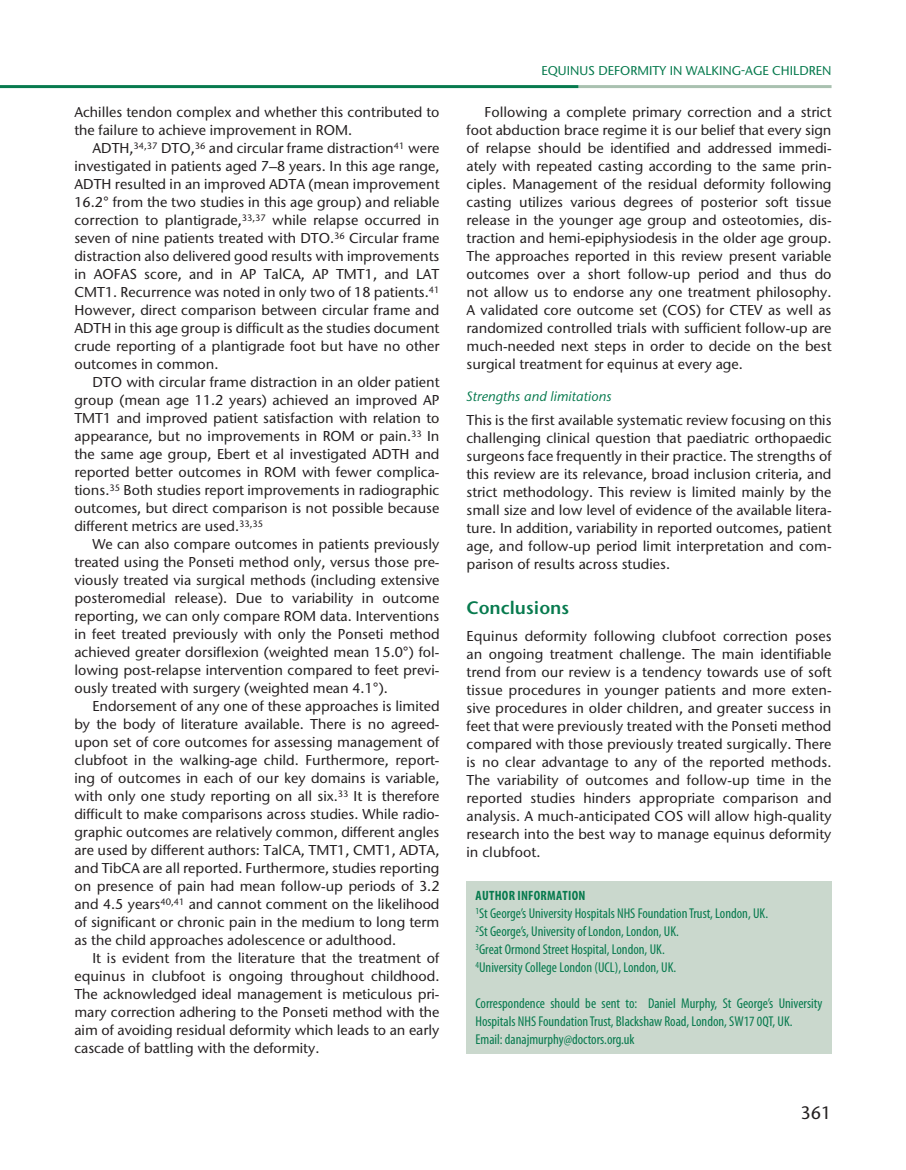
<style>
.page{position:relative;width:906px;height:1170px;background:#fff}
.page>*{position:absolute;margin:0;border:0;box-sizing:border-box;transform-origin:0 0}
.t1{font:600 18px "Stone Sans ITC Pro";color:#077a4e}
.t2{font:500 18px "Stone Sans ITC Pro";color:#231f20}
.t3{font:500 14.25px/18px "Stone Sans ITC Pro";color:#231f20;text-align:justify}
.t4{font:condensed 14.25px/18px "Myriad Pro";color:#077a4e}
.t5{font:italic 500 13.5px "Stone Sans ITC Pro";color:#077a4e}
.t6{font:700 condensed 13.5px "Myriad Pro";letter-spacing:.02em;color:#077a4e}
.t7{font:500 12.75px "Stone Sans ITC Pro";color:#077a4e}
</style>
<div class="page">
<hr style="left:578px;top:85px;width:253px;height:3px;background:#a9c1b0">
<hr style="left:0;top:85px;width:578px;height:3px;background:#077a4e">
<div style="left:466px;top:881px;width:365px;height:172px;background:#cad8cd"></div>
<p class="t3" style="left:74px;top:103px;width:366px">Achilles tendon complex and whether this contributed to the failure to achieve improvement in ROM.</p>
<p class="t3" style="left:74px;top:139px;width:366px;text-indent:18px">ADTH,<sup>34,37</sup> DTO,<sup>36</sup> and circular frame distraction<sup>41</sup> were investigated in patients aged 7–8 years. In this age range, ADTH resulted in an improved ADTA (mean improvement 16.2° from the two studies in this age group) and reliable correction to plantigrade,<sup>33,37</sup> while relapse occurred in seven of nine patients treated with DTO.<sup>36</sup> Circular frame distraction also delivered good results with improvements in AOFAS score, and in AP TalCA, AP TMT1, and LAT CMT1. Recurrence was noted in only two of 18 patients.<sup>41<br></sup>However, direct comparison between circular frame and ADTH in this age group is difficult as the studies document crude reporting of a plantigrade foot but have no other outcomes in common.</p>
<p class="t3" style="left:74px;top:373px;width:366px;text-indent:18px">DTO with circular frame distraction in an older patient group (mean age 11.2 years) achieved an improved AP TMT1 and improved patient satisfaction with relation to appearance, but no improvements in ROM or pain.<sup>33</sup> In the same age group, Ebert et al investigated ADTH and reported better outcomes in ROM with fewer complica&shy;tions.<sup>35</sup> Both studies report improvements in radiographic outcomes, but direct comparison is not possible because different metrics are used.<sup>33,35</sup></p>
<p class="t3" style="left:74px;top:535px;width:366px;text-indent:18px">We can also compare outcomes in patients previously treated using the Ponseti method only, versus those pre&shy;viously treated via surgical methods (including extensive posteromedial release). Due to variability in outcome reporting, we can only compare ROM data. Interventions in feet treated previously with only the Ponseti method achieved greater dorsiflexion (weighted mean 15.0°) fol&shy;lowing post-relapse intervention compared to feet previ&shy;ously treated with surgery (weighted mean 4.1°).</p>
<p class="t3" style="left:74px;top:697px;width:367px;text-indent:18px">Endorsement of any one of these approaches is limited by the body of literature available. There is no agreed&shy;upon set of core outcomes for assessing management of clubfoot in the walking-age child. Furthermore, report&shy;ing of outcomes in each of our key domains is variable, with only one study reporting on all six.<sup>33</sup> It is therefore difficult to make comparisons across studies. While radio&shy;graphic outcomes are relatively common, different angles are used by different authors: TalCA, TMT1, CMT1, ADTA, and TibCA are all reported. Furthermore, studies reporting on presence of pain had mean follow-up periods of 3.2 and 4.5 years<sup>40,41</sup> and cannot comment on the likelihood of significant or chronic pain in the medium to long term as the child approaches adolescence or adulthood.</p>
<p class="t3" style="left:74px;top:949px;width:367px;text-indent:18px">It is evident from the literature that the treatment of equinus in clubfoot is ongoing throughout childhood.<br>The acknowledged ideal management is meticulous pri&shy;mary correction adhering to the Ponseti method with the aim of avoiding residual deformity which leads to an early cascade of battling with the deformity.</p>
<p class="t7" style="left:541px;top:63px;width:88px">Equin us deformity</p>
<p class="t7" style="left:670px;top:63px;width:50px">inwalking</p>
<p class="t7" style="left:741px;top:63px;width:13px">-age</p>
<p class="t7" style="left:772px;top:63px;width:36px">chi ldren</p>
<p class="t3" style="left:466px;top:103px;width:366px;text-indent:18px">Following a complete primary correction and a strict foot abduction brace regime it is our belief that every sign of relapse should be identified and addressed immedi&shy;ately with repeated casting according to the same prin&shy;ciples. Management of the residual deformity following casting utilizes various degrees of posterior soft tissue release in the younger age group and osteotomies, dis&shy;traction and hemi-epiphysiodesis in the older age group.<br>The approaches reported in this review present variable outcomes over a short follow-up period and thus do not allow us to endorse any one treatment philosophy.<br>A validated core outcome set (COS) for CTEV as well as randomized controlled trials with sufficient follow-up are much-needed next steps in order to decide on the best surgical treatment for equinus at every age.</p>
<p class="t5" style="left:466px;top:387px;width:147px">Strengths and limitations</p>
<p class="t3" style="left:466px;top:410px;width:367px">This is the first available systematic review focusing on this challenging clinical question that paediatric orthopaedic surgeons face frequently in their practice. The strengths of this review are its relevance, broad inclusion criteria, and strict methodology. This review is limited mainly by the small size and low level of evidence of the available litera&shy;ture. In addition, variability in reported outcomes, patient age, and follow-up period limit interpretation and com&shy;parison of results across studies.</p>
<p class="t1" style="left:466px;top:596px;width:104px">Conclusions</p>
<p class="t3" style="left:466px;top:626px;width:366px">Equinus deformity following clubfoot correction poses an ongoing treatment challenge. The main identifiable trend from our review is a tendency towards use of soft tissue procedures in younger patients and more exten&shy;sive procedures in older children, and greater success in feet that were previously treated with the Ponseti method compared with those previously treated surgically. There is no clear advantage to any of the reported methods.<br>The variability of outcomes and follow-up time in the reported studies hinders appropriate comparison and analysis. A much-anticipated COS will allow high-quality research into the best way to manage equinus deformity in clubfoot.</p>
<p class="t6" style="left:475px;top:887px;width:111px">AUTHOR INFORMATION</p>
<p class="t4" style="left:475px;top:904px;width:294px"><sup>1</sup>St George’s University Hospitals NHS Foundation Trust, London, UK.<br><sup>2</sup>St George’s, University of London, London, UK.<br><sup>3</sup>Great Ormond Street Hospital, London, UK.<br><sup>4</sup>University College London (UCL), London, UK.</p>
<p class="t4" style="left:475px;top:994px;width:348px">Correspondence should be sent to: Daniel Murphy, St George’s University<br>Hospitals NHS Foundation Trust, Blackshaw Road, London, SW17 0QT, UK.<br>Email: danajmurphy@doctors.org.uk</p>
<p class="t2" style="left:800px;top:1101px;width:32px">361</p>
</div>
